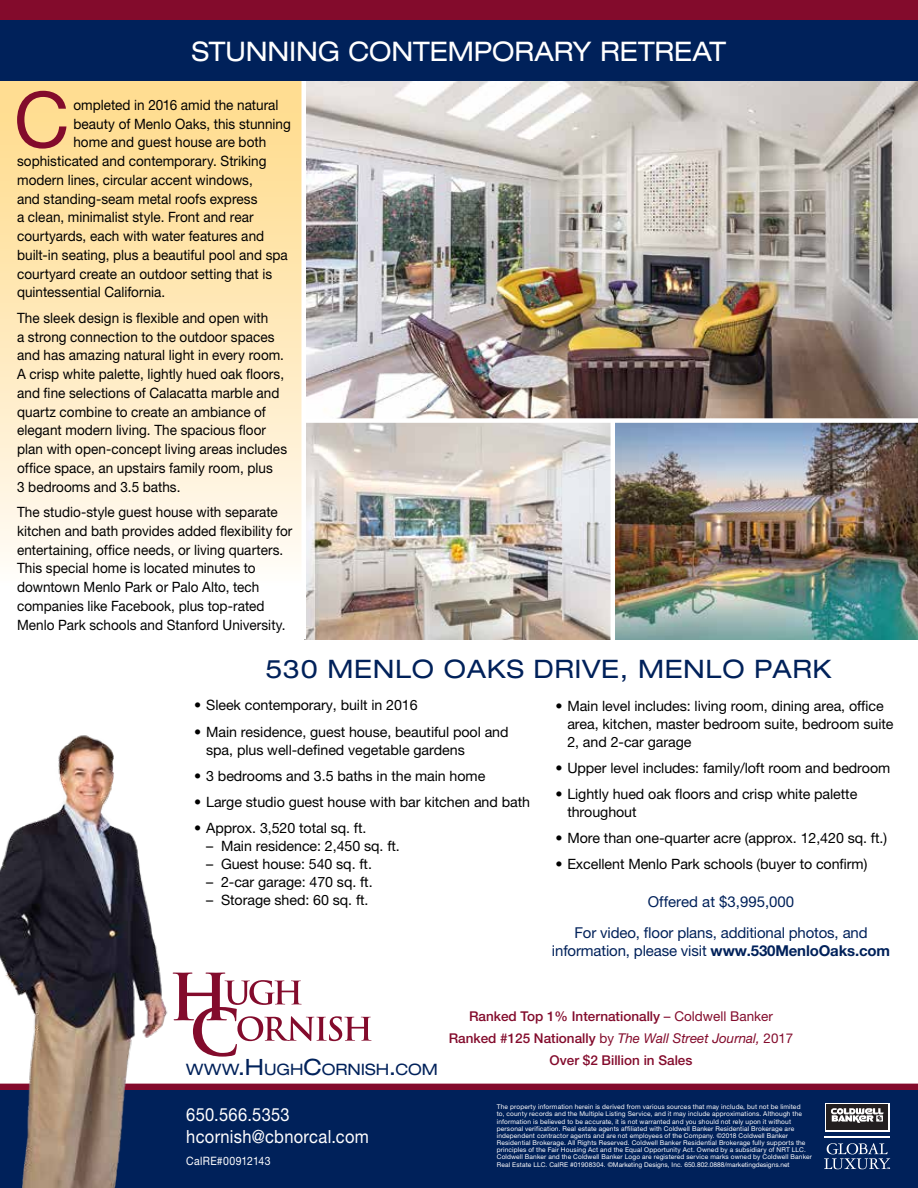
<style>
.page{position:relative;width:918px;height:1188px;background:#fff}
.page>*{position:absolute;margin:0;border:0;box-sizing:border-box;transform-origin:0 0}
.t1{font:77.25px "Helvetica Neue LT Pro";color:#830b2c}
.t2{font:expanded 27px "Helvetica Neue LT Pro";letter-spacing:-.005em;color:#fff;scale:.95 1}
.t3{font:expanded 25.5px "Helvetica Neue LT Pro";letter-spacing:.025em;color:#00215a}
.t4{font:18.15px/22.4px "Helvetica Neue LT Pro";letter-spacing:.02em;color:#fff;scale:.91 1}
.t5{font:expanded 15.75px "Helvetica Neue LT Pro";color:#00215a}
.t6{font:15px/18px "Helvetica Neue LT Pro";letter-spacing:-.01em;color:#00215a;text-align:center}
.t7{font:14.25px/18.8px "Helvetica Neue LT Pro";color:#000;scale:.95 1}
.t8{font:14.25px/18px "Helvetica Neue LT Pro";color:#000}
.t9{font:500 13.5px/22px "Helvetica Neue LT Pro";color:#830b2c;text-align:center}
.t10{font:11.55px "Helvetica Neue LT Pro";letter-spacing:.03em;color:#fff;scale:.91 1}
.t11{font:6.6px/7.2px "Helvetica Neue LT Pro";letter-spacing:.02em;color:#fff}
.s1{font-weight:700}
.s2{font-size:22.5px}
.s3{font-weight:400}
.s4{font-weight:400;font-style:italic}
</style>
<div class="page">
<svg style="left:0;top:81px;width:302px;height:482px;background:#ffe9bb"></svg>
<img style="left:306px;top:81px;width:612px;height:337px">
<img style="left:306px;top:423px;width:305px;height:216px">
<img style="left:615px;top:423px;width:303px;height:216px">
<svg style="left:178px;top:1084px;width:740px;height:7px;background:#700e32"></svg>
<div style="left:0;top:1091px;width:918px;height:97px;background:#00215a"></div>
<div style="left:825px;top:1103px;width:64px;height:28px;background:#fff"></div>
<div style="left:826px;top:1104px;width:62px;height:26px;background:#231f20"></div>
<svg style="left:831px;top:1108px;width:53px;height:15px"></svg>
<hr style="left:824px;top:1136px;width:66px;height:1px;background:#fff">
<svg style="left:824px;top:1143px;width:66px;height:26px"></svg>
<svg style="left:178px;top:973px;width:194px;height:84px"></svg>
<img style="left:0;top:735px;width:178px;height:453px">
<div style="left:0;top:0;width:918px;height:81px;background:#00215a"></div>
<div style="left:0;top:0;width:918px;height:19px;background:#830b2c"></div>
<h2 class="t2" style="left:192px;top:36px;width:564px">STUNNING CONTEMPORARY RETREAT</h2>
<h1 class="t1" style="left:14px;top:74px;width:57px">C</h1>
<p class="t7" style="left:73px;top:95px;width:217px">ompleted in 2016 amid the natural</p>
<p class="t7" style="left:73px;top:114px;width:230px">beauty of Menlo Oaks, this stunning</p>
<p class="t7" style="left:73px;top:133px;width:204px">home and guest house are both</p>
<p class="t7" style="left:17px;top:151px;width:264px">sophisticated and contemporary. Striking</p>
<p class="t7" style="left:17px;top:170px;width:250px">modern lines, circular accent windows,</p>
<p class="t7" style="left:17px;top:189px;width:255px">and standing-seam metal roofs express</p>
<p class="t7" style="left:17px;top:208px;width:250px">a clean, minimalist style. Front and rear</p>
<p class="t7" style="left:17px;top:226px;width:262px">courtyards, each with water features and</p>
<p class="t7" style="left:17px;top:245px;width:286px">built-in seating, plus a beautiful pool and spa</p>
<p class="t7" style="left:17px;top:264px;width:270px">courtyard create an outdoor setting that is</p>
<p class="t7" style="left:17px;top:283px;width:158px">quintessential California.</p>
<p class="t7" style="left:17px;top:308px;width:286px">The sleek design is flexible and open with<br>a strong connection to the outdoor spaces and has amazing natural light in every room.<br>A crisp white palette, lightly hued oak floors, and fine selections of Calacatta marble and quartz combine to create an ambiance of elegant modern living. The spacious floor plan with open-concept living areas includes office space, an upstairs family room, plus<br>3 bedrooms and 3.5 baths.</p>
<p class="t7" style="left:17px;top:502px;width:291px">The studio-style guest house with separate kitchen and bath provides added flexibility for entertaining, office needs, or living quarters.<br>This special home is located minutes to downtown Menlo Park or Palo Alto, tech companies like Facebook, plus top-rated Menlo Park schools and Stanford University.</p>
<h3 class="t3" style="left:265px;top:654px;width:568px">530 MENLO OAKS DRIVE, MENLO PARK</h3>
<p class="t8" style="left:194px;top:696px;width:225px">• Sleek contemporary, built in 2016</p>
<p class="t8" style="left:206px;top:722px;width:304px;text-indent:-12px">• Main residence, guest house, beautiful pool and spa, plus well-defined vegetable gardens</p>
<p class="t8" style="left:194px;top:766px;width:293px">• 3 bedrooms and 3.5 baths in the main home</p>
<p class="t8" style="left:194px;top:793px;width:337px">• Large studio guest house with bar kitchen and bath</p>
<p class="t8" style="left:194px;top:819px;width:174px">• Approx. 3,520 total sq. ft.</p>
<p class="t8" style="left:206px;top:837px;width:195px">– Main residence: 2,450 sq. ft.</p>
<p class="t8" style="left:206px;top:855px;width:167px">– Guest house: 540 sq. ft.</p>
<p class="t8" style="left:206px;top:873px;width:168px">– 2-car garage: 470 sq. ft.</p>
<p class="t8" style="left:206px;top:891px;width:164px">– Storage shed: 60 sq. ft.</p>
<p class="t8" style="left:567px;top:696px;width:328px;text-indent:-12px">• Main level includes: living room, dining area, office area, kitchen, master bedroom suite, bedroom suite<br>2, and 2-car garage</p>
<p class="t8" style="left:555px;top:758px;width:337px">• Upper level includes: family/loft room and bedroom</p>
<p class="t8" style="left:567px;top:784px;width:292px;text-indent:-12px">• Lightly hued oak floors and crisp white palette throughout</p>
<p class="t8" style="left:555px;top:829px;width:333px">• More than one-quarter acre (approx. 12,420 sq. ft.)</p>
<p class="t8" style="left:555px;top:855px;width:314px">• Excellent Menlo Park schools (buyer to confirm)</p>
<p class="t6" style="left:648px;top:892px;width:148px">Offered at $3,995,000</p>
<p class="t6" style="left:552px;top:923px;width:340px">For video, floor plans, additional photos, and information, please visit <span class="s1">www.530MenloOaks.com</span></p>
<p class="t5" style="left:186px;top:1060px;width:253px">WWW<span class="s2">.H</span>UGH<span class="s2">C</span>ORNISH<span class="s2">.</span>COM</p>
<p class="t4" style="left:186px;top:1103px;width:202px">650.566.5353 hcornish@cbnorcal.com</p>
<p class="t10" style="left:186px;top:1154px;width:94px">CalRE#00912143</p>
<p class="t9" style="left:449px;top:1005px;width:346px">Ranked Top 1% Internationally <span class="s3">– Coldwell Banker<br></span>Ranked #125 Nationally <span class="s3">by</span> <span class="s4">The Wall Street Journal,</span> <span class="s3">2017<br></span>Over $2 Billion in Sales</p>
<p class="t11" style="left:497px;top:1103px;width:317px">The property information herein is derived from various sources that may include, but not be limited<br>to, county records and the Multiple Listing Service, and it may include approximations. Although the information is believed to be accurate, it is not warranted and you should not rely upon it without personal verification. Real estate agents affiliated with Coldwell Banker Residential Brokerage are independent contractor agents and are not employees of the Company. ©2018 Coldwell Banker Residential Brokerage. All Rights Reserved. Coldwell Banker Residential Brokerage fully supports the principles of the Fair Housing Act and the Equal Opportunity Act. Owned by a subsidiary of NRT LLC.<br>Coldwell Banker and the Coldwell Banker Logo are registered service marks owned by Coldwell Banker Real Estate LLC. CalRE #01908304. ©Marketing Designs, Inc. 650.802.0888/marketingdesigns.net</p>
</div>
